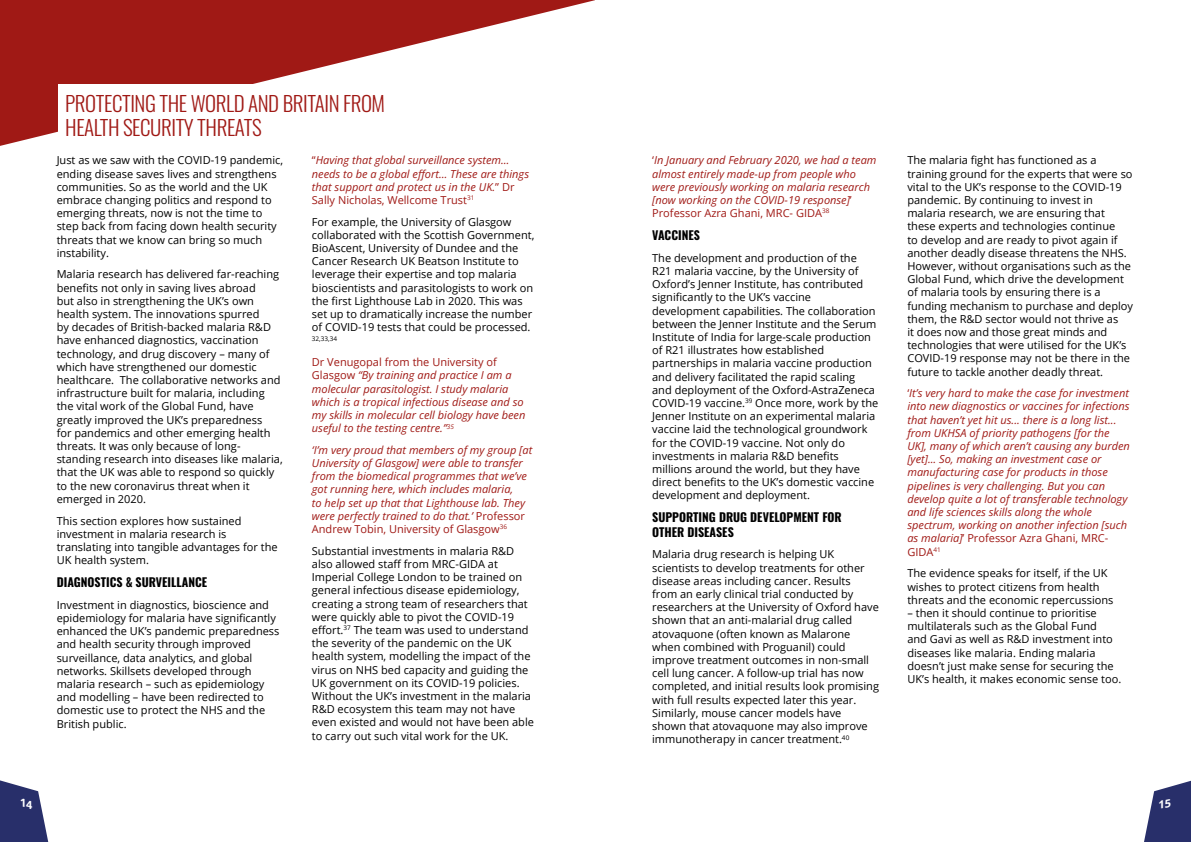
<style>
.page{position:relative;width:1191px;height:842px;background:#fff}
.page>*{position:absolute;margin:0;border:0;box-sizing:border-box;transform-origin:0 0}
.t1{font:21px/24px "Oswald";letter-spacing:-.02em;color:#a01915}
.t2{font:12px/14.4px "Oswald";color:#000}
.t3{font:11px/13.2px "Open Sans";color:#000}
.t4{font:italic 11px/13.2px "Open Sans";color:#a01915}
.t5{font:6.4px "Open Sans";color:#000}
.s1{font-style:normal}
</style>
<div class="page">
<svg style="left:0;top:0;width:595px;height:146px;fill:#a01915"></svg>
<div style="left:58px;top:85px;width:447px;height:63px;background:#fff"></div>
<svg style="left:0;top:780px;width:49px;height:62px"></svg>
<svg style="left:1144px;top:780px;width:47px;height:62px"></svg>
<h1 class="t1" style="left:65px;top:89px;width:321px">PROTECTING THE WORLD AND BRITAIN FROM<br>HEALTH SECURITY THREATS</h1>
<p class="t3" style="left:57px;top:153px;width:228px">Just as we saw with the COVID-19 pandemic, ending disease saves lives and strengthens communities. So as the world and the UK embrace changing politics and respond to emerging threats, now is not the time to step back from facing down health security threats that we know can bring so much instability.</p>
<p class="t3" style="left:57px;top:268px;width:227px">Malaria research has delivered far-reaching benefits not only in saving lives abroad<br>but also in strengthening the UK’s own health system. The innovations spurred<br>by decades of British-backed malaria R&amp;D have enhanced diagnostics, vaccination technology, and drug discovery – many of which have strengthened our domestic healthcare. The collaborative networks and infrastructure built for malaria, including the vital work of the Global Fund, have greatly improved the UK’s preparedness<br>for pandemics and other emerging health threats. It was only because of long&shy;standing research into diseases like malaria, that the UK was able to respond so quickly to the new coronavirus threat when it emerged in 2020.</p>
<p class="t3" style="left:57px;top:514px;width:222px">This section explores how sustained investment in malaria research is translating into tangible advantages for the UK health system.</p>
<p class="t2" style="left:57px;top:574px;width:152px">DIAGNOSTICS &amp; SURVEILLANCE</p>
<p class="t3" style="left:57px;top:598px;width:224px">Investment in diagnostics, bioscience and epidemiology for malaria have significantly enhanced the UK’s pandemic preparedness and health security through improved surveillance, data analytics, and global networks. Skillsets developed through malaria research – such as epidemiology and modelling – have been redirected to domestic use to protect the NHS and the British public.</p>
<p class="t4" style="left:312px;top:153px;width:219px"><span class="s1">“</span>Having that global surveillance system… needs to be a global effort… These are things that support and protect us in the UK.<span class="s1">” Dr Sally Nicholas, Wellcome Trust</span><sup>31</sup></p>
<p class="t3" style="left:312px;top:215px;width:224px">For example, the University of Glasgow collaborated with the Scottish Government, BioAscent, University of Dundee and the Cancer Research UK Beatson Institute to leverage their expertise and top malaria bioscientists and parasitologists to work on the first Lighthouse Lab in 2020. This was set up to dramatically increase the number of COVID-19 tests that could be processed.</p>
<p class="t5" style="left:312px;top:334px;width:27px">32,33,34</p>
<p class="t4" style="left:312px;top:355px;width:215px"><span class="s1">Dr Venugopal from the University of Glasgow</span> “By training and practice I am a molecular parasitologist. I study malaria which is a tropical infectious disease and so my skills in molecular cell biology have been useful to the testing centre.”<sup>35</sup></p>
<p class="t4" style="left:312px;top:443px;width:222px">‘I’m very proud that members of my group [at University of Glasgow] were able to transfer from the biomedical programmes that we’ve got running here, which includes malaria,<br>to help set up that that Lighthouse lab. They were perfectly trained to do that.’ <span class="s1">Professor Andrew Tobin, University of Glasgow</span><sup>36</sup></p>
<p class="t3" style="left:312px;top:544px;width:223px">Substantial investments in malaria R&amp;D also allowed staff from MRC-GIDA at Imperial College London to be trained on general infectious disease epidemiology, creating a strong team of researchers that were quickly able to pivot the COVID-19 effort.<sup>37</sup> The team was used to understand the severity of the pandemic on the UK health system, modelling the impact of the virus on NHS bed capacity and guiding the UK government on its COVID-19 policies.<br>Without the UK’s investment in the malaria R&amp;D ecosystem this team may not have even existed and would not have been able to carry out such vital work for the UK.</p>
<p class="t4" style="left:652px;top:153px;width:226px"><span class="s1">‘</span>In January and February 2020, we had a team almost entirely made-up from people who were previously working on malaria research [now working on the COVID-19 response]<span class="s1">’ Professor Azra Ghani, MRC- GIDA</span><sup>38</sup></p>
<p class="t2" style="left:652px;top:227px;width:49px">VACCINES</p>
<p class="t3" style="left:652px;top:251px;width:228px">The development and production of the R21 malaria vaccine, by the University of Oxford’s Jenner Institute, has contributed significantly to the UK’s vaccine development capabilities. The collaboration between the Jenner Institute and the Serum Institute of India for large-scale production of R21 illustrates how established partnerships in malaria vaccine production and delivery facilitated the rapid scaling<br>and deployment of the Oxford-AstraZeneca COVID-19 vaccine.<sup>39</sup> Once more, work by the Jenner Institute on an experimental malaria vaccine laid the technological groundwork for the COVID-19 vaccine. Not only do investments in malaria R&amp;D benefits millions around the world, but they have direct benefits to the UK’s domestic vaccine development and deployment.</p>
<p class="t2" style="left:652px;top:509px;width:191px">SUPPORTING DRUG DEVELOPMENT FOR<br>OTHER DISEASES</p>
<p class="t3" style="left:652px;top:547px;width:228px">Malaria drug research is helping UK scientists to develop treatments for other disease areas including cancer. Results<br>from an early clinical trial conducted by researchers at the University of Oxford have shown that an anti-malarial drug called atovaquone (often known as Malarone when combined with Proguanil) could improve treatment outcomes in non-small cell lung cancer. A follow-up trial has now completed, and initial results look promising with full results expected later this year.<br>Similarly, mouse cancer models have<br>shown that atovaquone may also improve immunotherapy in cancer treatment.<sup>40</sup></p>
<p class="t3" style="left:907px;top:153px;width:227px">The malaria fight has functioned as a training ground for the experts that were so vital to the UK’s response to the COVID-19 pandemic. By continuing to invest in malaria research, we are ensuring that these experts and technologies continue<br>to develop and are ready to pivot again if another deadly disease threatens the NHS.<br>However, without organisations such as the Global Fund, which drive the development of malaria tools by ensuring there is a funding mechanism to purchase and deploy them, the R&amp;D sector would not thrive as<br>it does now and those great minds and technologies that were utilised for the UK’s COVID-19 response may not be there in the future to tackle another deadly threat.</p>
<p class="t4" style="left:907px;top:386px;width:224px"><span class="s1">‘</span>It’s very hard to make the case for investment into new diagnostics or vaccines for infections that haven’t yet hit us... there is a long list... from UKHSA of priority pathogens [for the UK], many of which aren’t causing any burden [yet]... So, making an investment case or manufacturing case for products in those pipelines is very challenging. But you can develop quite a lot of transferable technology and life sciences skills along the whole spectrum, working on another infection [such as malaria]<span class="s1">’ Professor Azra Ghani, MRC-GIDA</span><sup>41</sup></p>
<p class="t3" style="left:907px;top:566px;width:208px">The evidence speaks for itself, if the UK wishes to protect citizens from health threats and the economic repercussions</p>
<p class="t3" style="left:907px;top:606px;width:215px">– then it should continue to prioritise multilaterals such as the Global Fund<br>and Gavi as well as R&amp;D investment into diseases like malaria. Ending malaria doesn’t just make sense for securing the UK’s health, it makes economic sense too.</p>
</div>
